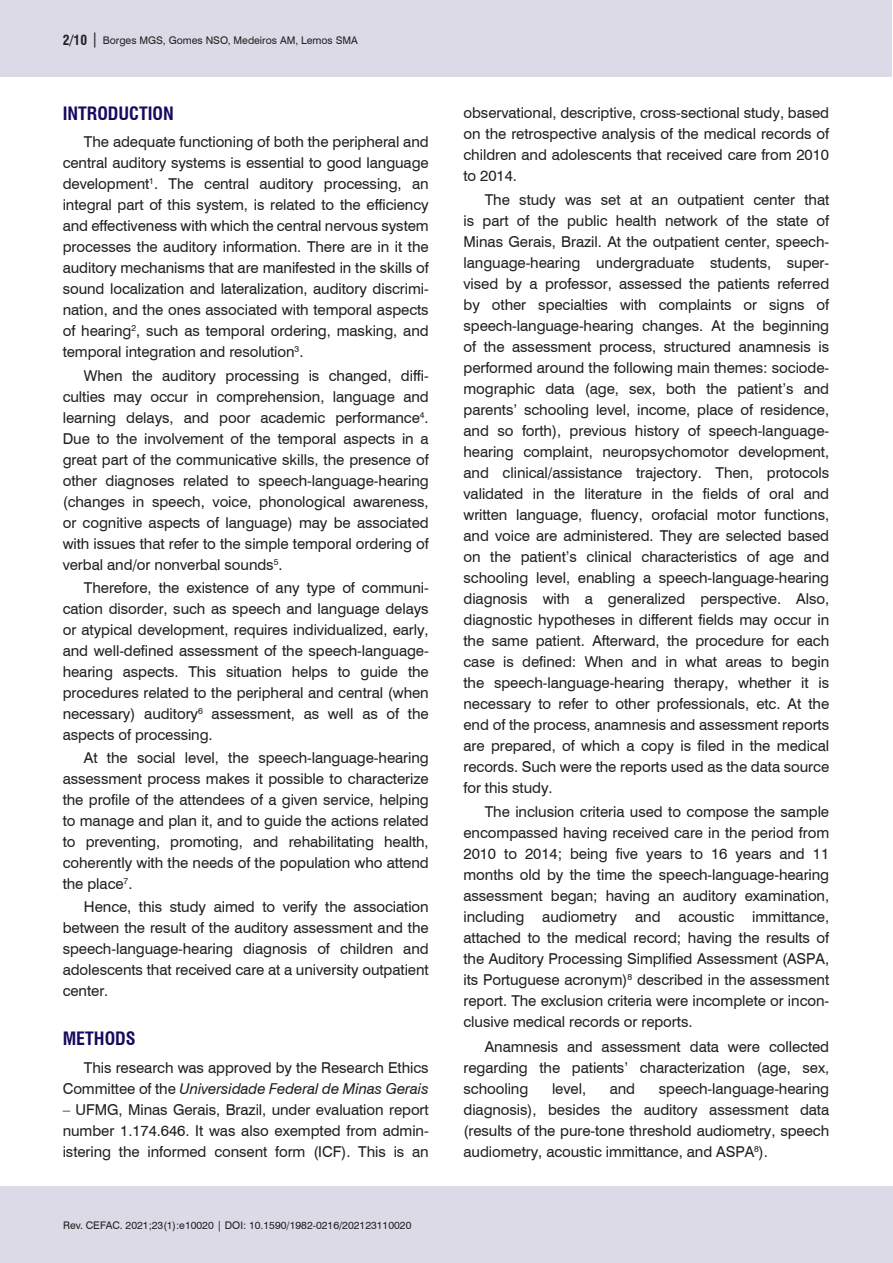
<style>
.page{position:relative;width:893px;height:1263px;background:#fff}
.page>*{position:absolute;margin:0;border:0;box-sizing:border-box;transform-origin:0 0}
.Nivel_1{font:700 condensed 18px "Swiss 721 BT";color:#18085f}
.Corpo_do_texto_INGL{font:15px/21px "Swiss 721 BT";letter-spacing:-.005em;color:#231f20;text-align:justify}
.t1{font:10.5px "Swiss 721 BT";color:#231f20}
.s1{font-weight:700;font-stretch:condensed;font-size:13.5px}
.s2{font-size:15px}
.s3{font-style:italic}
</style>
<div class="page">
<div style="left:0;top:1186px;width:892px;height:77px;background:#dcdae7"></div>
<div style="left:0;top:0;width:892px;height:77px;background:#dcdae7"></div>
<p class="t1" style="left:63px;top:34px;width:297px"><span class="s1">2/10</span> <span class="s2">|</span> Borges MGS, Gomes NSO, Medeiros AM, Lemos SMA</p>
<p class="Nivel_1" style="left:63px;top:103px;width:113px">INTRODUCTION</p>
<p class="Corpo_do_texto_INGL" style="left:63px;top:131px;width:368px;text-indent:21px">The adequate functioning of both the peripheral and central auditory systems is essential to good language development<sup>1</sup>. The central auditory processing, an integral part of this system, is related to the efficiency and effectiveness with which the central nervous system processes the auditory information. There are in it the auditory mechanisms that are manifested in the skills of sound localization and lateralization, auditory discrimi&shy;nation, and the ones associated with temporal aspects of hearing<sup>2</sup>, such as temporal ordering, masking, and temporal integration and resolution<sup>3</sup>.</p>
<p class="Corpo_do_texto_INGL" style="left:63px;top:365px;width:368px;text-indent:21px">When the auditory processing is changed, diffi&shy;culties may occur in comprehension, language and learning delays, and poor academic performance<sup>4</sup>.<br>Due to the involvement of the temporal aspects in a great part of the communicative skills, the presence of other diagnoses related to speech-language-hearing (changes in speech, voice, phonological awareness, or cognitive aspects of language) may be associated with issues that refer to the simple temporal ordering of verbal and/or nonverbal sounds<sup>5</sup>.</p>
<p class="Corpo_do_texto_INGL" style="left:63px;top:577px;width:368px;text-indent:21px">Therefore, the existence of any type of communi&shy;cation disorder, such as speech and language delays or atypical development, requires individualized, early, and well-defined assessment of the speech-language&shy;hearing aspects. This situation helps to guide the procedures related to the peripheral and central (when necessary) auditory<sup>6</sup> assessment, as well as of the aspects of processing.</p>
<p class="Corpo_do_texto_INGL" style="left:63px;top:747px;width:368px;text-indent:21px">At the social level, the speech-language-hearing assessment process makes it possible to characterize the profile of the attendees of a given service, helping to manage and plan it, and to guide the actions related to preventing, promoting, and rehabilitating health, coherently with the needs of the population who attend the place<sup>7</sup>.</p>
<p class="Corpo_do_texto_INGL" style="left:63px;top:896px;width:368px;text-indent:21px">Hence, this study aimed to verify the association between the result of the auditory assessment and the speech-language-hearing diagnosis of children and adolescents that received care at a university outpatient center.</p>
<p class="Nivel_1" style="left:63px;top:1028px;width:74px">METHODS</p>
<p class="Corpo_do_texto_INGL" style="left:63px;top:1057px;width:368px;text-align:right">This research was approved by the Research Ethics<br>Committee of the <span class="s3">Universidade Federal de Minas Gerais</span></p>
<p class="Corpo_do_texto_INGL" style="left:63px;top:1099px;width:368px">– UFMG, Minas Gerais, Brazil, under evaluation report number 1.174.646. It was also exempted from admin&shy;istering the informed consent form (ICF). This is an</p>
<p class="t1" style="left:63px;top:1218px;width:350px">Rev. CEFAC. 2021;23(1):e10020 | DOI: 10.1590/1982-0216/202123110020</p>
<p class="Corpo_do_texto_INGL" style="left:463px;top:102px;width:367px">observational, descriptive, cross-sectional study, based on the retrospective analysis of the medical records of children and adolescents that received care from 2010 to 2014.</p>
<p class="Corpo_do_texto_INGL" style="left:463px;top:189px;width:367px;text-indent:21px">The study was set at an outpatient center that is part of the public health network of the state of Minas Gerais, Brazil. At the outpatient center, speech&shy;language-hearing undergraduate students, super&shy;vised by a professor, assessed the patients referred by other specialties with complaints or signs of speech-language-hearing changes. At the beginning of the assessment process, structured anamnesis is performed around the following main themes: sociode&shy;mographic data (age, sex, both the patient’s and parents’ schooling level, income, place of residence, and so forth), previous history of speech-language&shy;hearing complaint, neuropsychomotor development, and clinical/assistance trajectory. Then, protocols validated in the literature in the fields of oral and written language, fluency, orofacial motor functions, and voice are administered. They are selected based on the patient’s clinical characteristics of age and schooling level, enabling a speech-language-hearing diagnosis with a generalized perspective. Also, diagnostic hypotheses in different fields may occur in the same patient. Afterward, the procedure for each case is defined: When and in what areas to begin the speech-language-hearing therapy, whether it is necessary to refer to other professionals, etc. At the end of the process, anamnesis and assessment reports are prepared, of which a copy is filed in the medical records. Such were the reports used as the data source for this study.</p>
<p class="Corpo_do_texto_INGL" style="left:463px;top:801px;width:367px;text-indent:21px">The inclusion criteria used to compose the sample encompassed having received care in the period from 2010 to 2014; being five years to 16 years and 11 months old by the time the speech-language-hearing assessment began; having an auditory examination, including audiometry and acoustic immittance, attached to the medical record; having the results of the Auditory Processing Simplified Assessment (ASPA, its Portuguese acronym)<sup>8</sup> described in the assessment report. The exclusion criteria were incomplete or incon&shy;clusive medical records or reports.</p>
<p class="Corpo_do_texto_INGL" style="left:463px;top:1036px;width:367px;text-indent:21px">Anamnesis and assessment data were collected regarding the patients’ characterization (age, sex, schooling</p>
<p class="Corpo_do_texto_INGL" style="left:463px;top:1078px;width:367px;text-indent:195px">speech-language-hearing diagnosis), besides the auditory assessment data (results of the pure-tone threshold audiometry, speech audiometry, acoustic immittance, and ASPA<sup>8</sup>).</p>
<p class="Corpo_do_texto_INGL" style="left:552px;top:1078px;width:36px">level,</p>
<p class="Corpo_do_texto_INGL" style="left:610px;top:1078px;width:27px">and</p>
</div>
